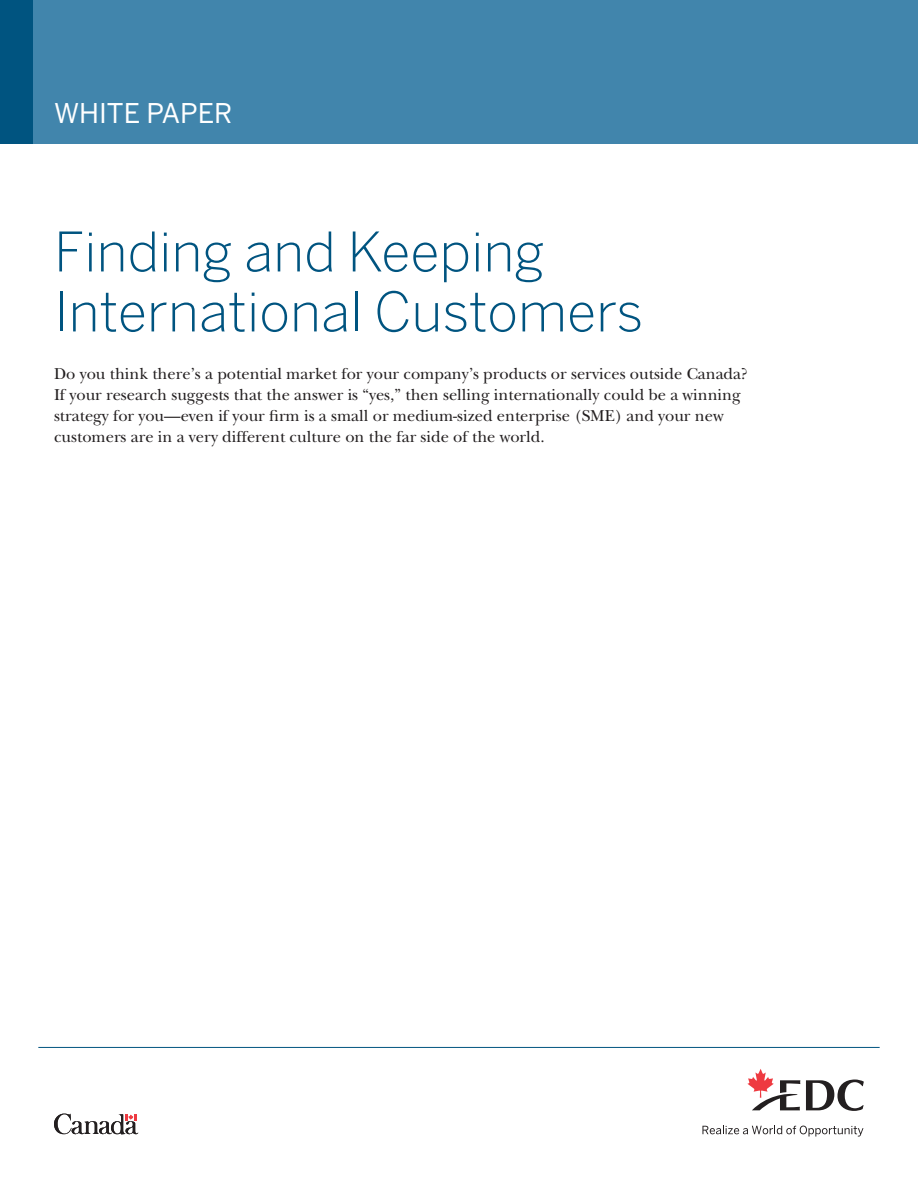
<style>
.page{position:relative;width:918px;height:1188px;background:#fff}
.page>*{position:absolute;margin:0;border:0;box-sizing:border-box;transform-origin:0 0}
.t1{font:300 54px/60px "Benton Sans";color:#005480}
.t2{font:27px "Benton Sans";color:#fff}
.t3{font:16.5px/21px "New Baskerville Std";color:#231f20}
</style>
<div class="page">
<div style="left:0;top:0;width:918px;height:143px;background:#4185ac"></div>
<div style="left:0;top:0;width:32px;height:143px;background:#005480"></div>
<svg style="left:54px;top:1113px;width:84px;height:22px"></svg>
<svg style="left:806px;top:1080px;width:58px;height:31px"></svg>
<svg style="left:747px;top:1069px;width:53px;height:41px"></svg>
<svg style="left:702px;top:1126px;width:161px;height:11px"></svg>
<hr style="left:38px;top:1047px;width:842px;height:1px;background:#005480">
<h2 class="t2" style="left:54px;top:97px;width:180px">WHITE PAPER</h2>
<h1 class="t1" style="left:54px;top:221px;width:591px">Finding and Keeping<br>International Customers</h1>
<p class="t3" style="left:54px;top:364px;width:695px">Do you think there’s a potential market for your company’s products or services outside Canada?<br>If your research suggests that the answer is “yes,” then selling internationally could be a winning strategy for you—even if your firm is a small or medium-sized enterprise (SME) and your new customers are in a very different culture on the far side of the world.</p>
</div>
